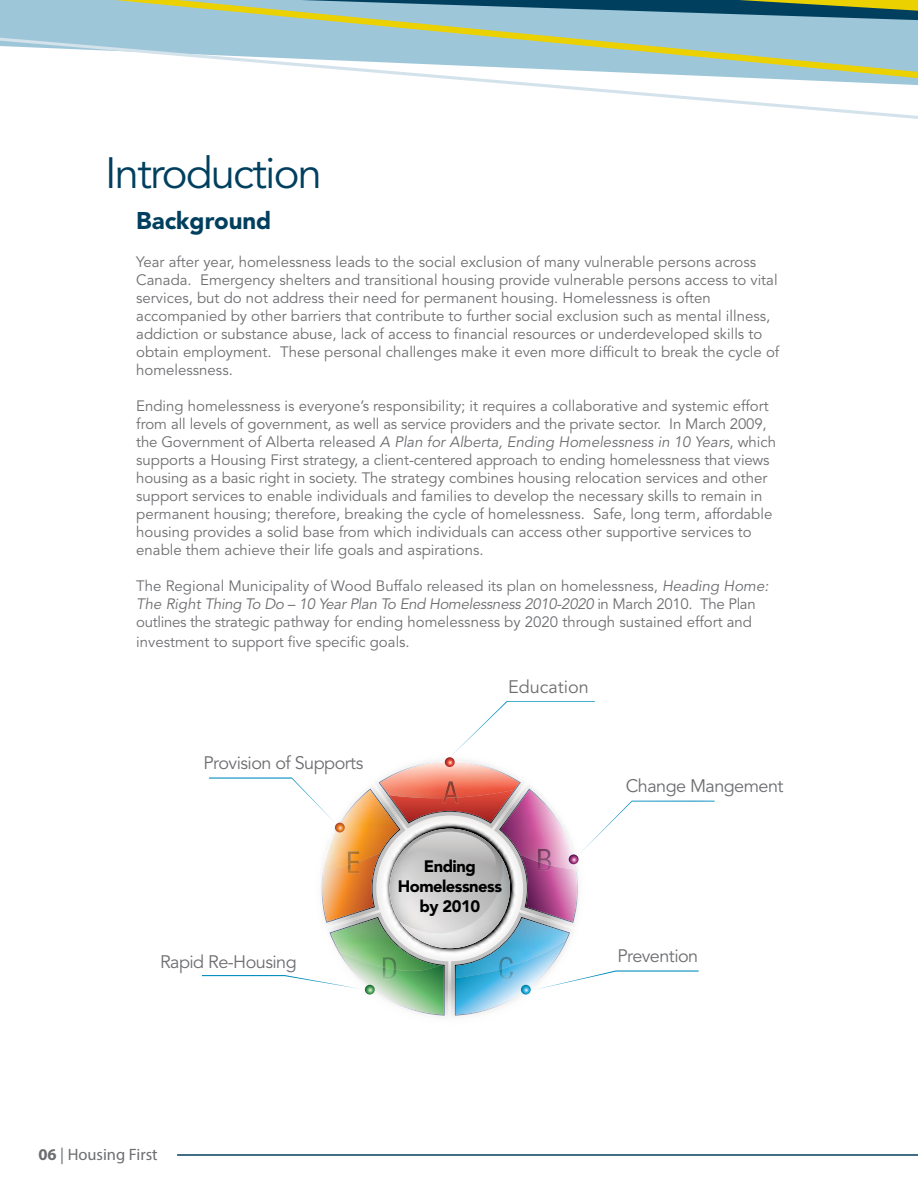
<style>
.page{position:relative;width:918px;height:1188px;background:#fff}
.page>*{position:absolute;margin:0;border:0;box-sizing:border-box;transform-origin:0 0}
.t1{font:43.5px "Avenir LT Std";letter-spacing:-.04em;color:#003f5e}
.t2{font:900 24px "Avenir LT Std";color:#003f5e}
.t3{font:18px "Avenir LT Std";letter-spacing:-.03em;color:#6d6e71}
.t4{font:18px "Avenir LT Std";color:#6d6e71}
.t5{font:900 16.5px/19.8px "Avenir LT Std";letter-spacing:-.03em;color:#000;text-align:center}
.t6{font:16.5px "Myriad Pro";color:#6d6e71}
.t7{font:15px/18px "Avenir LT Std";color:#6d6e71}
.s1{font-style:italic}
.s2{font-weight:700}
</style>
<div class="page">
<hr style="left:177px;top:1154px;width:741px;height:2px;background:#003f5e">
<svg style="left:202px;top:701px;width:513px;height:315px"></svg>
<div style="left:0;top:0;width:115px;height:38px;background:#9ec6d9"></div>
<svg style="left:115px;top:0;width:803px;height:38px;background:#a6c7bf"></svg>
<svg style="left:0;top:38px;width:918px;height:81px"></svg>
<svg style="left:301px;top:0;width:617px;height:20px;background:#628d8e"></svg>
<h1 class="t1" style="left:105px;top:148px;width:219px">Introduction</h1>
<h2 class="t2" style="left:136px;top:206px;width:137px">Background</h2>
<p class="t7" style="left:136px;top:253px;width:645px">Year after year, homelessness leads to the social exclusion of many vulnerable persons across Canada. Emergency shelters and transitional housing provide vulnerable persons access to vital services, but do not address their need for permanent housing. Homelessness is often accompanied by other barriers that contribute to further social exclusion such as mental illness, addiction or substance abuse, lack of access to financial resources or underdeveloped skills to obtain employment. These personal challenges make it even more difficult to break the cycle of homelessness.</p>
<p class="t7" style="left:136px;top:397px;width:641px">Ending homelessness is everyone’s responsibility; it requires a collaborative and systemic effort from all levels of government, as well as service providers and the private sector. In March 2009, the Government of Alberta released <span class="s1">A Plan for Alberta, Ending Homelessness in 10 Years</span>, which supports a Housing First strategy, a client-centered approach to ending homelessness that views housing as a basic right in society. The strategy combines housing relocation services and other support services to enable individuals and families to develop the necessary skills to remain in permanent housing; therefore, breaking the cycle of homelessness. Safe, long term, affordable housing provides a solid base from which individuals can access other supportive services to enable them achieve their life goals and aspirations.</p>
<p class="t7" style="left:136px;top:577px;width:634px">The Regional Municipality of Wood Buffalo released its plan on homelessness, <span class="s1">Heading Home:<br>The Right Thing To Do – 10 Year Plan To End Homelessness 2010-2020</span> in March 2010. The Plan outlines the strategic pathway for ending homelessness by 2020 through sustained effort and</p>
<p class="t7" style="left:136px;top:633px;width:275px">investment to support five specific goals.</p>
<p class="t3" style="left:204px;top:753px;width:161px">Provision of Supports</p>
<p class="t3" style="left:160px;top:951px;width:138px">Rapid Re-Housing</p>
<p class="t4" style="left:508px;top:676px;width:82px">Education</p>
<p class="t5" style="left:398px;top:856px;width:106px">Ending<br>Homelessness by 2010</p>
<p class="t3" style="left:626px;top:776px;width:159px">Change Mangement</p>
<p class="t3" style="left:617px;top:945px;width:82px">Prevention</p>
<p class="t6" style="left:38px;top:1144px;width:121px"><span class="s2">06</span> | Housing First</p>
</div>
